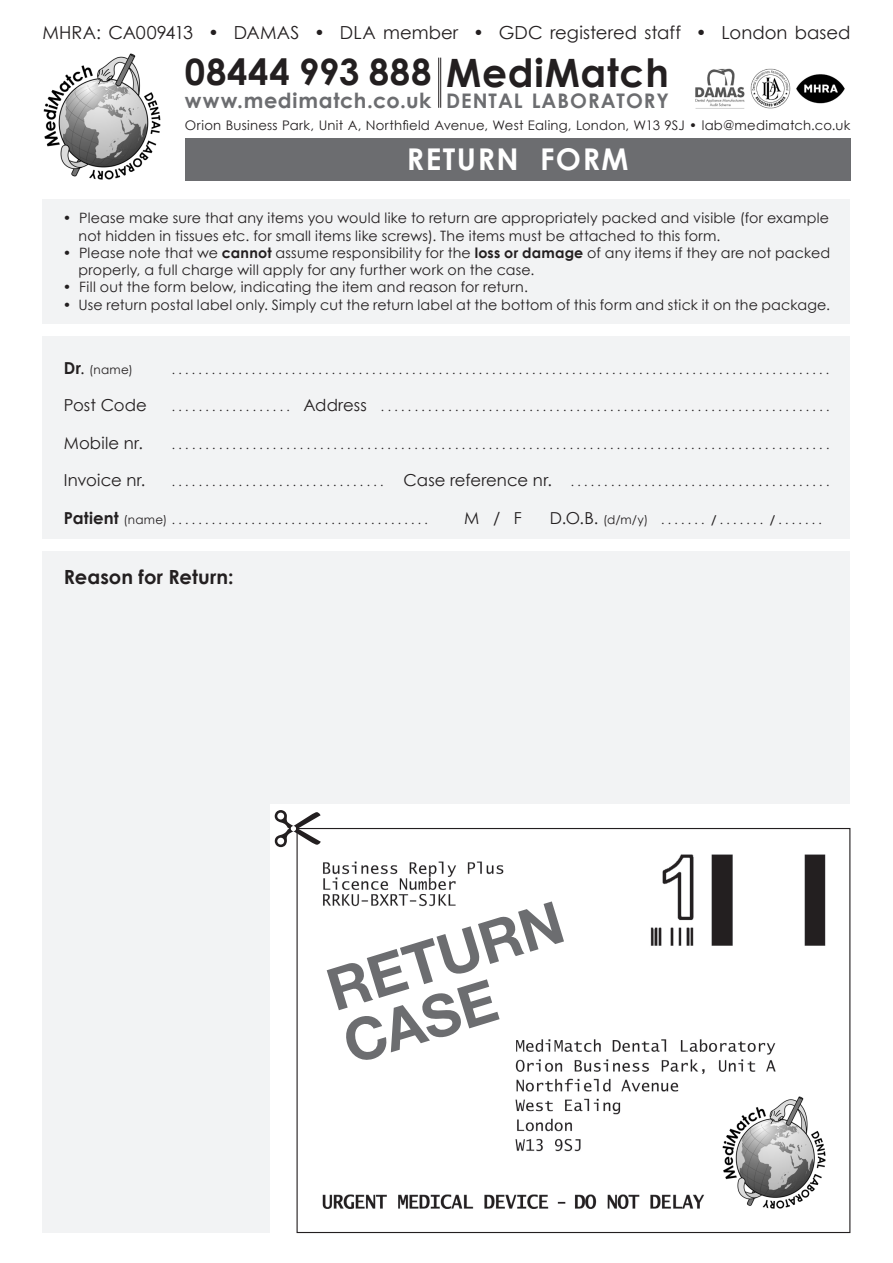
<style>
.page{position:relative;width:893px;height:1263px;background:#fff}
.page>*{position:absolute;margin:0;border:0;box-sizing:border-box;transform-origin:0 0}
.t1{font:700 58.5px "Helvetica Neue LT Std";color:#6c6d70}
.t2{font:700 36.3px "Century Gothic";letter-spacing:.02em;color:#231f20}
.t3{font:700 30px "Century Gothic";letter-spacing:.05em;color:#fff}
.t4{font:700 20.85px "Century Gothic";letter-spacing:.035em;color:#6c6d70}
.t5{font:700 20.1px "Century Gothic";letter-spacing:.05em;color:#6c6d70}
.t6{font:700 19.5px "Century Gothic";color:#231f20}
.t7{font:18px "Century Gothic";letter-spacing:.005em;color:#231f20}
.t8{font:16.5px "Century Gothic";letter-spacing:.005em;color:#231f20}
.t9{font:14.25px "Century Gothic";letter-spacing:.015em;color:#231f20}
.t10{font:13.2px "Century Gothic";letter-spacing:.02em;color:#231f20}
.t11{font:12px "Century Gothic";letter-spacing:.025em;color:#231f20}
.s1{font-size:39.15px}
.s2{font-weight:700}
.s3{font-weight:700;font-size:16.5px}
.s4{font-size:16.5px}
</style>
<div class="page">
<div style="left:185px;top:138px;width:665px;height:43px;background:#6c6d70"></div>
<img style="left:44px;top:53px;width:116px;height:126px">
<img style="left:695px;top:68px;width:150px;height:41px">
<div style="left:43px;top:336px;width:807px;height:203px;background:#f2f3f4"></div>
<div style="left:43px;top:551px;width:807px;height:253px;background:#f2f3f4"></div>
<div style="left:43px;top:199px;width:807px;height:125px;background:#f2f3f4"></div>
<hr style="left:440px;top:58px;width:1px;height:50px;background:#231f20">
<hr style="left:438px;top:58px;width:1px;height:50px;background:#231f20">
<div style="left:43px;top:795px;width:227px;height:438px;background:#f2f3f4"></div>
<img style="left:323px;top:854px;width:503px;height:92px">
<img style="left:322px;top:1194px;width:382px;height:15px">
<img style="left:515px;top:1039px;width:261px;height:113px">
<img style="left:722px;top:1097px;width:103px;height:111px">
<svg style="left:296px;top:828px;width:25px;height:20px"></svg>
<p class="t7" style="left:43px;top:21px;width:809px">MHRA: CA009413 • DAMAS • DLA member • GDC registered staff • London based</p>
<p class="t2" style="left:185px;top:49px;width:485px">08444 993 888 <span class="s1">MediMatch</span></p>
<p class="t4" style="left:185px;top:87px;width:248px">www.medimatch.co.uk</p>
<p class="t5" style="left:446px;top:88px;width:224px">DENTAL LABORATORY</p>
<p class="t10" style="left:185px;top:117px;width:667px">Orion Business Park, Unit A, Northfield Avenue, West Ealing, London, W13 9SJ • lab@medimatch.co.uk</p>
<p class="t3" style="left:407px;top:141px;width:223px">RETURN FORM</p>
<p class="t9" style="left:63px;top:210px;width:768px">• Please make sure that any items you would like to return are appropriately packed and visible (for example</p>
<p class="t9" style="left:79px;top:227px;width:643px">not hidden in tissues etc. for small items like screws). The items must be attached to this form.</p>
<p class="t9" style="left:63px;top:244px;width:769px">• Please note that we <span class="s2">cannot</span> assume responsibility for the <span class="s2">loss or damage</span> of any items if they are not packed</p>
<p class="t9" style="left:79px;top:261px;width:457px">properly, a full charge will apply for any further work on the case.</p>
<p class="t9" style="left:63px;top:278px;width:467px">• Fill out the form below, indicating the item and reason for return.</p>
<p class="t9" style="left:63px;top:296px;width:769px">• Use return postal label only. Simply cut the return label at the bottom of this form and stick it on the package.</p>
<p class="t11" style="left:64px;top:362px;width:71px"><span class="s3">Dr</span><span class="s4">.</span> (name)</p>
<p class="t11" style="left:172px;top:362px;width:659px">. . . . . . . . . . . . . . . . . . . . . . . . . . . . . . . . . . . . . . . . . . . . . . . . . . . . . . . . . . . . . . . . . . . . . . . . . . . . . . . . . . . . . . . . . . . . . . . . . . .</p>
<p class="t8" style="left:64px;top:395px;width:85px">Post Code</p>
<p class="t11" style="left:172px;top:399px;width:659px">. . . . . . . . . . . . . . . . . . <span class="s4">Address</span> . . . . . . . . . . . . . . . . . . . . . . . . . . . . . . . . . . . . . . . . . . . . . . . . . . . . . . . . . . . . . . . . . . .</p>
<p class="t8" style="left:64px;top:432px;width:81px">Mobile nr.</p>
<p class="t11" style="left:172px;top:437px;width:659px">. . . . . . . . . . . . . . . . . . . . . . . . . . . . . . . . . . . . . . . . . . . . . . . . . . . . . . . . . . . . . . . . . . . . . . . . . . . . . . . . . . . . . . . . . . . . . . . . . .</p>
<p class="t8" style="left:64px;top:470px;width:83px">Invoice nr.</p>
<p class="t11" style="left:172px;top:474px;width:659px">. . . . . . . . . . . . . . . . . . . . . . . . . . . . . . . . <span class="s4">Case reference nr.</span> . . . . . . . . . . . . . . . . . . . . . . . . . . . . . . . . . . . . . . .</p>
<p class="t11" style="left:64px;top:512px;width:365px"><span class="s3">Patient</span> (name) . . . . . . . . . . . . . . . . . . . . . . . . . . . . . . . . . . . . . . .</p>
<p class="t8" style="left:464px;top:507px;width:59px">M / F</p>
<p class="t11" style="left:550px;top:512px;width:273px"><span class="s4">D.O.B.</span> (d/m/y) . . . . . . . <span class="s2">/</span> . . . . . . . <span class="s2">/</span> . . . . . . .</p>
<p class="t6" style="left:64px;top:565px;width:171px">Reason for Return:</p>
<p class="t1" style="left:318px;top:957px;width:245px;rotate:-17deg">RETURN</p>
<p class="t1" style="left:335px;top:1010px;width:159px;rotate:-17deg">CASE</p>
</div>
